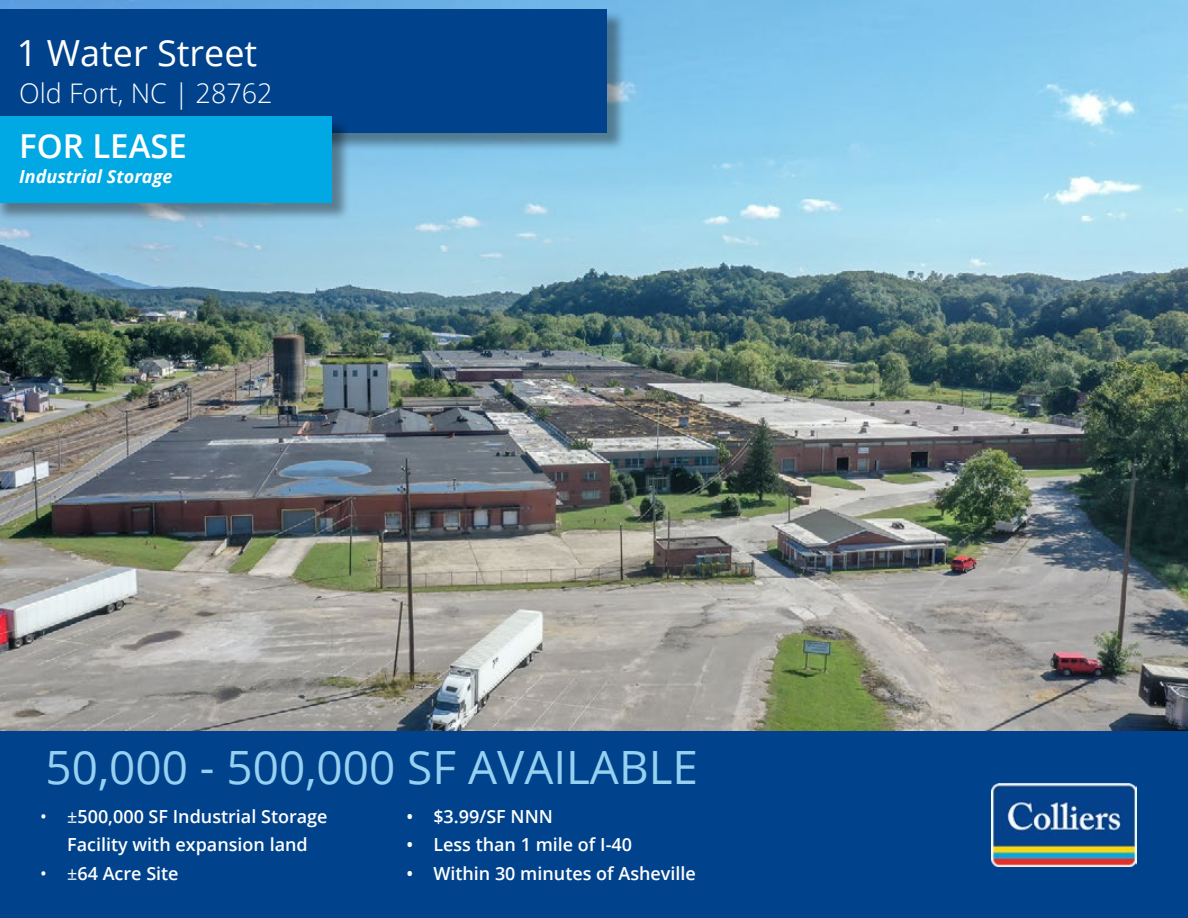
<style>
.page{position:relative;width:1188px;height:918px;background:#fff}
.page>*{position:absolute;margin:0;border:0;box-sizing:border-box;transform-origin:0 0}
.t1{font:45.9px "Open Sans";color:#96d1f2}
.t2{font:36px "Open Sans";color:#fff}
.t3{font:600 33px "Open Sans";color:#fff}
.t4{font:300 27px "Open Sans";color:#fff}
.t5{font:600 18px/28.5px "Open Sans";color:#fff;text-align:center}
.t6{font:italic 700 18px "Open Sans";color:#fff}
.s1{font-weight:400}
</style>
<div class="page">
<img style="left:0;top:0;width:1188px;height:731px">
<div style="left:0;top:731px;width:1188px;height:187px;background:#00438c"></div>
<div style="left:2px;top:11px;width:623px;height:141px;background:#000;opacity:.38"></div>
<div style="left:0;top:9px;width:607px;height:124px;background:#00438c"></div>
<div style="left:0;top:119px;width:351px;height:103px;background:#000;opacity:.38"></div>
<div style="left:0;top:116px;width:332px;height:87px;background:#00a8e4"></div>
<img style="left:992px;top:783px;width:145px;height:83px">
<h2 class="t2" style="left:17px;top:28px;width:242px">1 Water Street</h2>
<h3 class="t4" style="left:19px;top:75px;width:255px">Old Fort, NC | 28762</h3>
<h3 class="t3" style="left:19px;top:123px;width:169px">FOR LEASE</h3>
<p class="t6" style="left:19px;top:164px;width:155px">Industrial Storage</p>
<h1 class="t1" style="left:46px;top:736px;width:654px">50,000 - 500,000 SF AVAILABLE</h1>
<p class="t5" style="left:40px;top:801px;width:289px"><span class="s1">• ±</span>500,000 SF Industrial Storage<br>Facility with expansion land</p>
<p class="t5" style="left:40px;top:858px;width:140px"><span class="s1">• ±</span>64 Acre Site</p>
<p class="t5" style="left:406px;top:801px;width:148px">• $3.99/SF NNN</p>
<p class="t5" style="left:406px;top:830px;width:227px">• Less than 1 mile of I-40</p>
<p class="t5" style="left:406px;top:858px;width:291px">• Within 30 minutes of Asheville</p>
</div>
